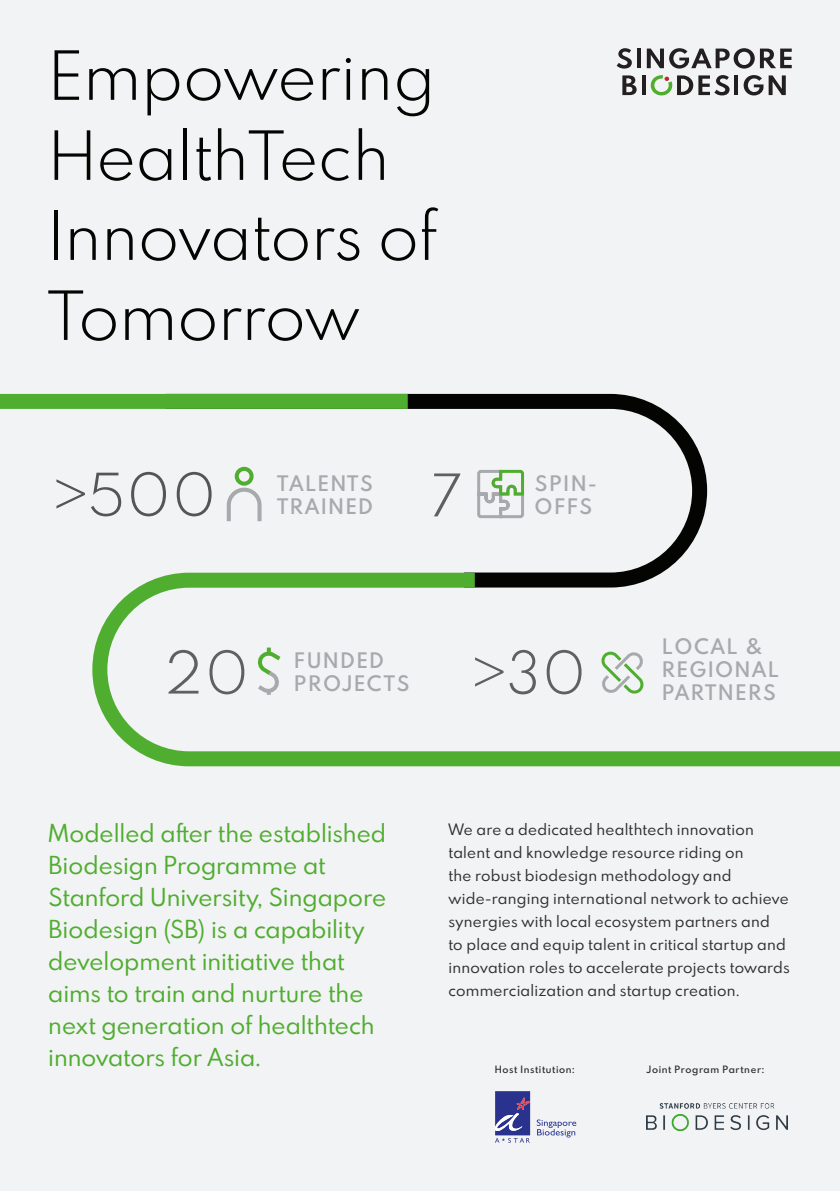
<style>
.page{position:relative;width:840px;height:1191px;background:#fff}
.page>*{position:absolute;margin:0;border:0;box-sizing:border-box;transform-origin:0 0}
.t1{font:300 60px/80px "Spartan MB";color:#040503}
.t2{font:300 52px "Spartan MB";color:#606060}
.t3{font:300 52px "Spartan MB";color:#545557}
.t4{font:22px/32px "Spartan MB";letter-spacing:-.005em;color:#4fad2f}
.t5{font:600 19px "Spartan MB";letter-spacing:.1em;color:#a8a9ad}
.t6{font:14px/23px "Spartan MB";letter-spacing:.015em;color:#312f30}
.t7{font:600 9px "Spartan MB";letter-spacing:.07em;color:#312f30}
</style>
<div class="page">
<div style="left:0;top:0;width:839px;height:1191px;background:#f2f3f4"></div>
<svg style="left:495px;top:1091px;width:35px;height:51px"></svg>
<svg style="left:536px;top:1119px;width:40px;height:18px"></svg>
<svg style="left:616px;top:48px;width:15px;height:21px"></svg>
<svg style="left:637px;top:49px;width:3px;height:19px"></svg>
<svg style="left:646px;top:48px;width:145px;height:21px"></svg>
<hr style="left:734px;top:75px;width:4px;height:20px;background:#231f20">
<svg style="left:743px;top:75px;width:42px;height:20px"></svg>
<svg style="left:650px;top:75px;width:79px;height:20px"></svg>
<svg style="left:622px;top:75px;width:14px;height:20px"></svg>
<svg style="left:642px;top:75px;width:3px;height:20px"></svg>
<svg style="left:0;top:393px;width:839px;height:374px"></svg>
<div style="left:234px;top:467px;width:19px;height:19px;border:4px solid #4fad2f;border-radius:50%"></div>
<svg style="left:224px;top:485px;width:39px;height:40px"></svg>
<svg style="left:253px;top:647px;width:30px;height:50px"></svg>
<svg style="left:475px;top:468px;width:50px;height:51px"></svg>
<svg style="left:597px;top:648px;width:49px;height:49px"></svg>
<img style="left:646px;top:1103px;width:140px;height:27px">
<p class="t1" style="left:48px;top:34px;width:389px">Empowering<br>HealthTech<br>Innovators of<br>Tomorrow</p>
<p class="t3" style="left:54px;top:456px;width:163px">&gt;500</p>
<p class="t5" style="left:277px;top:468px;width:97px">TALENTS</p>
<p class="t5" style="left:277px;top:491px;width:97px">TRAINED</p>
<p class="t2" style="left:431px;top:457px;width:31px">7</p>
<p class="t5" style="left:534px;top:468px;width:63px">SPIN-</p>
<p class="t5" style="left:534px;top:491px;width:59px">OFFS</p>
<p class="t2" style="left:164px;top:634px;width:86px">20</p>
<p class="t5" style="left:294px;top:646px;width:91px">FUNDED</p>
<p class="t5" style="left:294px;top:668px;width:116px">PROJECTS</p>
<p class="t2" style="left:472px;top:634px;width:114px">&gt;30</p>
<p class="t5" style="left:661px;top:632px;width:101px">LOCAL &amp;</p>
<p class="t5" style="left:661px;top:655px;width:118px">REGIONAL</p>
<p class="t5" style="left:661px;top:678px;width:115px">PARTNERS</p>
<p class="t4" style="left:48px;top:816px;width:339px">Modelled after the established<br>Biodesign Programme at<br>Stanford University, Singapore<br>Biodesign (SB) is a capability development initiative that aims to train and nurture the next generation of healthtech innovators for Asia.</p>
<p class="t6" style="left:448px;top:817px;width:343px">We are a dedicated healthtech innovation talent and knowledge resource riding on<br>the robust biodesign methodology and wide-ranging international network to achieve synergies with local ecosystem partners and<br>to place and equip talent in critical startup and innovation roles to accelerate projects towards commercialization and startup creation.</p>
<p class="t7" style="left:494px;top:1062px;width:81px">Host Institution:</p>
<p class="t7" style="left:646px;top:1062px;width:119px">Joint Program Partner:</p>
</div>
